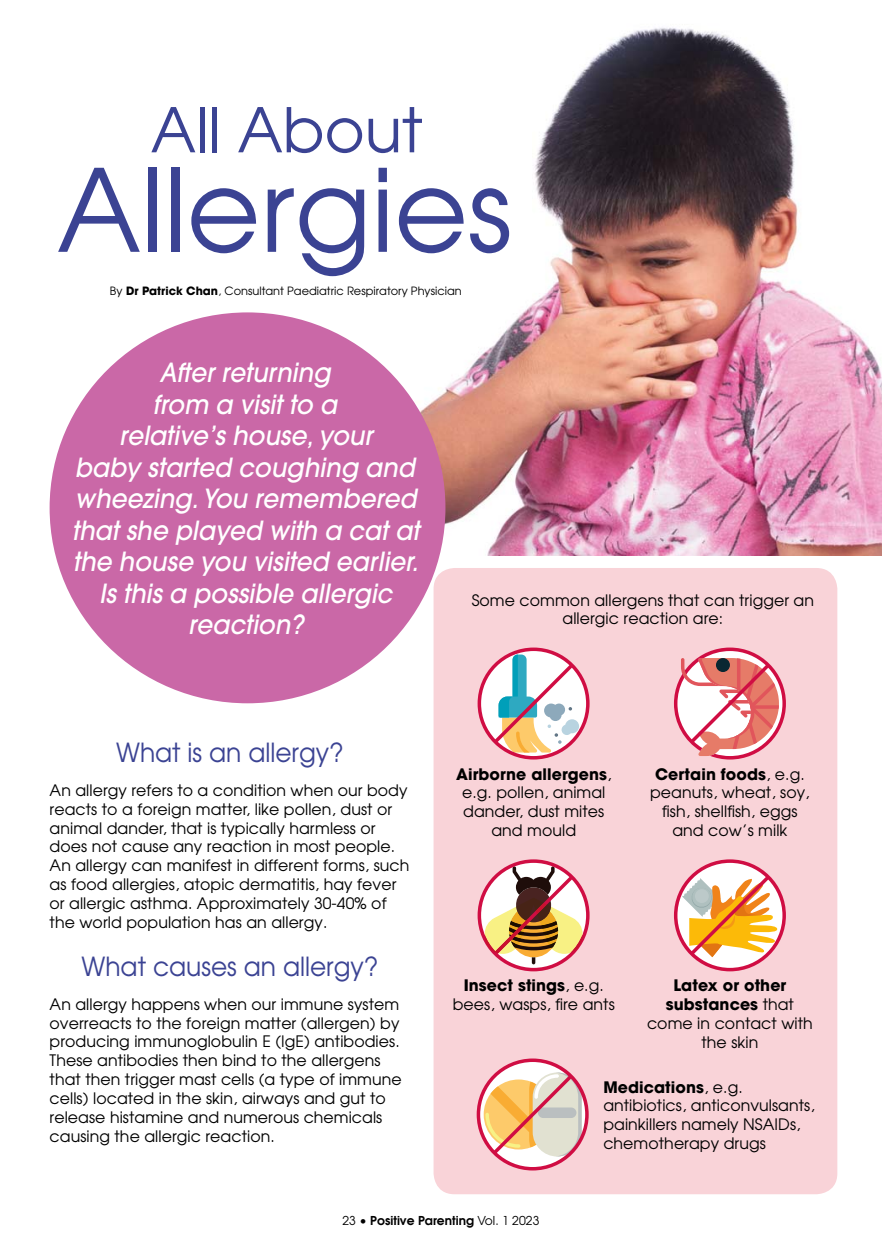
<style>
.page{position:relative;width:882px;height:1260px;background:#fff}
.page>*{position:absolute;margin:0;border:0;box-sizing:border-box;transform-origin:0 0}
.t1{font:113.75px "Avant Garde";color:#3b4393}
.t2{font:61.25px "Avant Garde";color:#3b4393}
.t3{font:italic 500 26.25px/31.5px "Avant Garde";color:#fff;text-align:center;scale:.95 1}
.t4{font:26.25px "Avant Garde";color:#3b4393;scale:.95 1}
.t5{font:15.75px/18.9px "Avant Garde";letter-spacing:.005em;color:#000;text-align:center}
.t6{font:600 12.25px "Avant Garde";color:#000}
.t7{font:11.38px "Avant Garde";color:#000}
.s1{font-weight:700}
.s2{font-weight:400}
</style>
<div class="page">
<div style="left:434px;top:568px;width:403px;height:626px;background:#f9d3d8;border-radius:21px"></div>
<img style="left:381px;top:28px;width:501px;height:528px">
<div style="left:50px;top:312px;width:395px;height:391px;background:#ca68a7;border-radius:50%"></div>
<svg style="left:478px;top:648px;width:112px;height:112px"></svg>
<svg style="left:674px;top:859px;width:112px;height:112px"></svg>
<svg style="left:478px;top:859px;width:112px;height:112px"></svg>
<svg style="left:674px;top:648px;width:112px;height:112px"></svg>
<svg style="left:477px;top:1059px;width:112px;height:112px"></svg>
<h2 class="t2" style="left:151px;top:107px;width:274px">All About</h2>
<h1 class="t1" style="left:57px;top:168px;width:457px">Allergies</h1>
<p class="t7" style="left:110px;top:287px;width:353px">By <span class="s1">Dr Patrick Chan</span>, Consultant Paediatric Respiratory Physician</p>
<h3 class="t3" style="left:72px;top:359px;width:367px">After returning<br>from a visit to a<br>relative’s house, your<br>baby started coughing and wheezing. You remembered that she played with a cat at the house you visited earlier.<br>Is this a possible allergic reaction?</h3>
<p class="t5" style="left:472px;top:592px;width:344px">Some common allergens that can trigger an allergic reaction are:</p>
<h3 class="t4" style="left:116px;top:743px;width:241px">What is an allergy?</h3>
<p class="t5" style="left:50px;top:782px;width:361px;text-align:left">An allergy refers to a condition when our body reacts to a foreign matter, like pollen, dust or animal dander, that is typically harmless or does not cause any reaction in most people.<br>An allergy can manifest in different forms, such as food allergies, atopic dermatitis, hay fever or allergic asthma. Approximately 30-40% of the world population has an allergy.</p>
<h3 class="t4" style="left:81px;top:956px;width:314px">What causes an allergy?</h3>
<p class="t5" style="left:50px;top:996px;width:354px;text-align:left">An allergy happens when our immune system overreacts to the foreign matter (allergen) by producing immunoglobulin E (IgE) antibodies.<br>These antibodies then bind to the allergens that then trigger mast cells (a type of immune cells) located in the skin, airways and gut to release histamine and numerous chemicals causing the allergic reaction.</p>
<p class="t5" style="left:456px;top:766px;width:157px"><span class="s1">Airborne allergens</span>, e.g. pollen, animal dander, dust mites and mould</p>
<p class="t5" style="left:650px;top:766px;width:161px"><span class="s1">Certain foods</span>, e.g. peanuts, wheat, soy, fish, shellfish, eggs and cow’s milk</p>
<p class="t5" style="left:453px;top:978px;width:163px"><span class="s1">Insect stings</span>, e.g. bees, wasps, fire ants</p>
<p class="t5" style="left:647px;top:977px;width:167px"><span class="s1">Latex or other substances</span> that come in contact with the skin</p>
<p class="t5" style="left:603px;top:1079px;width:213px;text-align:left"><span class="s1">Medications</span>, e.g. antibiotics, anticonvulsants, painkillers namely NSAIDs, chemotherapy drugs</p>
<p class="t6" style="left:343px;top:1216px;width:198px"><span class="s2">23 •</span> Positive Parenting <span class="s2">Vol. 1 2023</span></p>
</div>
